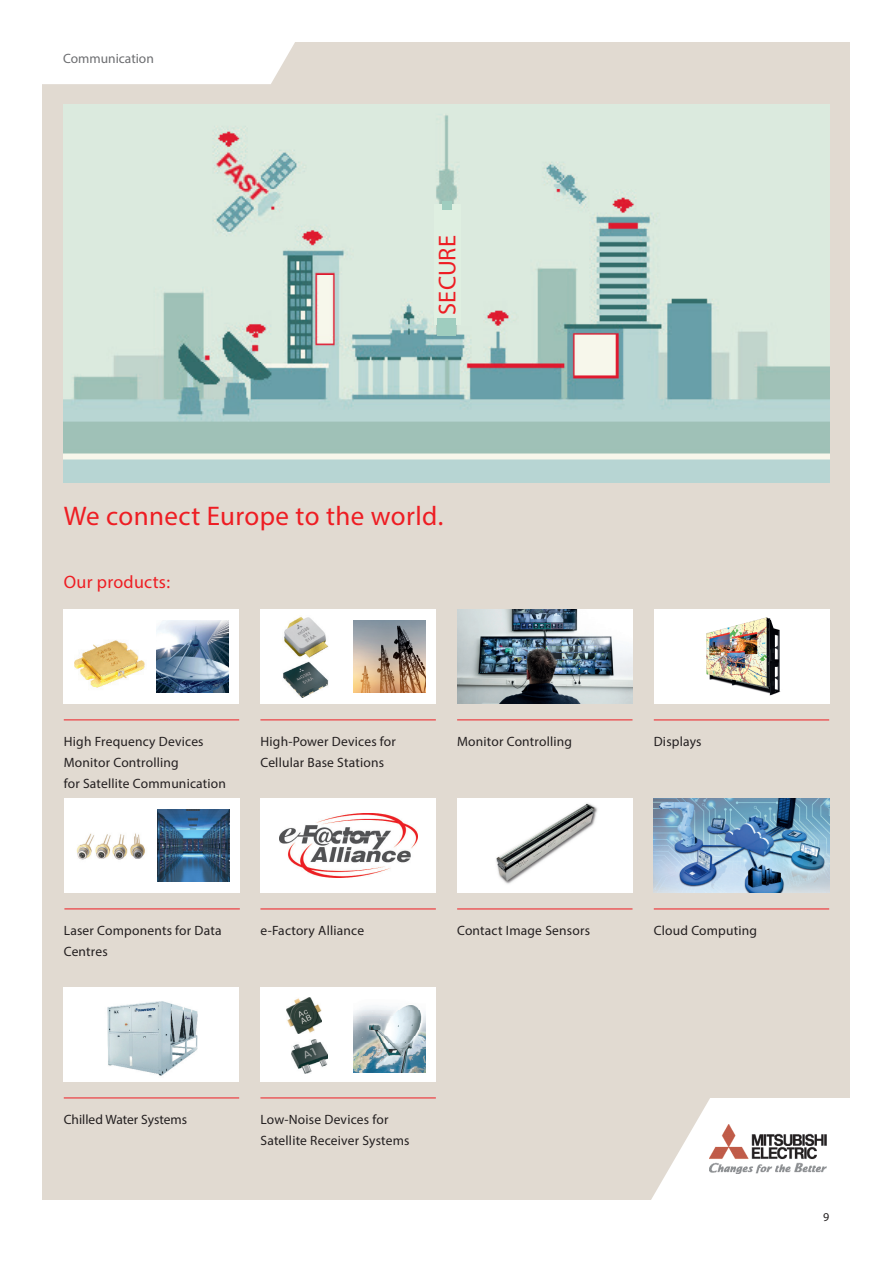
<style>
.page{position:relative;width:893px;height:1263px;background:#fff}
.page>*{position:absolute;margin:0;border:0;box-sizing:border-box;transform-origin:0 0}
.t1{font:27px "Myriad Pro";letter-spacing:.015em;color:#ee1d23}
.t2{font:24.45px "Myriad Pro";color:#ee1d23}
.t3{font:18px "Myriad Pro";letter-spacing:.015em;color:#ee1d23}
.t4{font:13.5px/21px "Myriad Pro";letter-spacing:.015em;color:#231f20}
.t5{font:13.5px "Myriad Pro";color:#6c6d70}
.t6{font:12px "Myriad Pro";color:#231f20}
</style>
<div class="page">
<div style="left:43px;top:43px;width:807px;height:1157px;background:#e1dad1"></div>
<svg style="left:43px;top:42px;width:264px;height:42px"></svg>
<hr style="left:64px;top:720px;width:175px;height:1px;background:#ee1d23">
<hr style="left:457px;top:720px;width:175px;height:1px;background:#ee1d23">
<hr style="left:260px;top:720px;width:176px;height:1px;background:#ee1d23">
<hr style="left:64px;top:909px;width:176px;height:1px;background:#ee1d23">
<hr style="left:260px;top:909px;width:176px;height:1px;background:#ee1d23">
<hr style="left:457px;top:909px;width:175px;height:1px;background:#ee1d23">
<hr style="left:654px;top:720px;width:175px;height:1px;background:#ee1d23">
<hr style="left:654px;top:909px;width:175px;height:1px;background:#ee1d23">
<hr style="left:64px;top:1098px;width:175px;height:1px;background:#ee1d23">
<hr style="left:260px;top:1098px;width:176px;height:1px;background:#ee1d23">
<img style="left:457px;top:609px;width:175px;height:95px">
<div style="left:654px;top:609px;width:175px;height:95px;background:#fff"></div>
<img style="left:706px;top:617px;width:75px;height:79px">
<div style="left:457px;top:798px;width:175px;height:95px;background:#fff"></div>
<img style="left:496px;top:803px;width:102px;height:81px">
<div style="left:64px;top:987px;width:175px;height:95px;background:#fff"></div>
<img style="left:107px;top:1001px;width:91px;height:75px">
<div style="left:64px;top:609px;width:175px;height:95px;background:#fff"></div>
<img style="left:156px;top:620px;width:73px;height:73px">
<img style="left:74px;top:640px;width:71px;height:48px">
<div style="left:64px;top:798px;width:176px;height:95px;background:#fff"></div>
<img style="left:157px;top:809px;width:72px;height:73px">
<img style="left:76px;top:833px;width:69px;height:27px">
<div style="left:260px;top:798px;width:176px;height:95px;background:#fff"></div>
<img style="left:279px;top:813px;width:138px;height:65px">
<img style="left:654px;top:798px;width:175px;height:95px">
<div style="left:260px;top:609px;width:176px;height:95px;background:#fff"></div>
<img style="left:283px;top:662px;width:46px;height:35px">
<img style="left:284px;top:616px;width:45px;height:42px">
<img style="left:353px;top:620px;width:72px;height:73px">
<img style="left:64px;top:104px;width:765px;height:379px">
<div style="left:435px;top:204px;width:26px;height:121px;background:#dfefe1"></div>
<div style="left:437px;top:318px;width:18px;height:18px;background:#9fcdbf"></div>
<div style="left:442px;top:201px;width:10px;height:8px;background:#9fcdbf"></div>
<div style="left:261px;top:987px;width:175px;height:95px;background:#fff"></div>
<img style="left:353px;top:1005px;width:72px;height:67px">
<img style="left:291px;top:1040px;width:36px;height:34px">
<img style="left:286px;top:998px;width:36px;height:35px">
<svg style="left:651px;top:1098px;width:199px;height:102px"></svg>
<img style="left:709px;top:1125px;width:117px;height:49px">
<p class="t5" style="left:63px;top:51px;width:92px">Communication</p>
<h2 class="t2" style="left:432px;top:314px;width:81px;rotate:-90deg">SECURE</h2>
<h1 class="t1" style="left:64px;top:499px;width:381px">We connect Europe to the world.</h1>
<h3 class="t3" style="left:64px;top:571px;width:108px">Our products:</h3>
<p class="t4" style="left:260px;top:730px;width:137px">High-Power Devices for<br>Cellular Base Stations</p>
<p class="t4" style="left:64px;top:730px;width:141px">High Frequency Devices</p>
<p class="t4" style="left:457px;top:730px;width:116px">Monitor Controlling</p>
<p class="t4" style="left:64px;top:751px;width:164px">Monitor Controlling<br>for Satellite Communication</p>
<p class="t4" style="left:654px;top:730px;width:49px">Displays</p>
<p class="t4" style="left:64px;top:919px;width:159px">Laser Components for Data<br>Centres</p>
<p class="t4" style="left:260px;top:919px;width:105px">e-Factory Alliance</p>
<p class="t4" style="left:457px;top:919px;width:134px">Contact Image Sensors</p>
<p class="t4" style="left:654px;top:919px;width:105px">Cloud Computing</p>
<p class="t4" style="left:64px;top:1108px;width:125px">Chilled Water Systems</p>
<p class="t4" style="left:260px;top:1108px;width:151px">Low-Noise Devices for<br>Satellite Receiver Systems</p>
<p class="t6" style="left:823px;top:1209px;width:8px">9</p>
</div>
